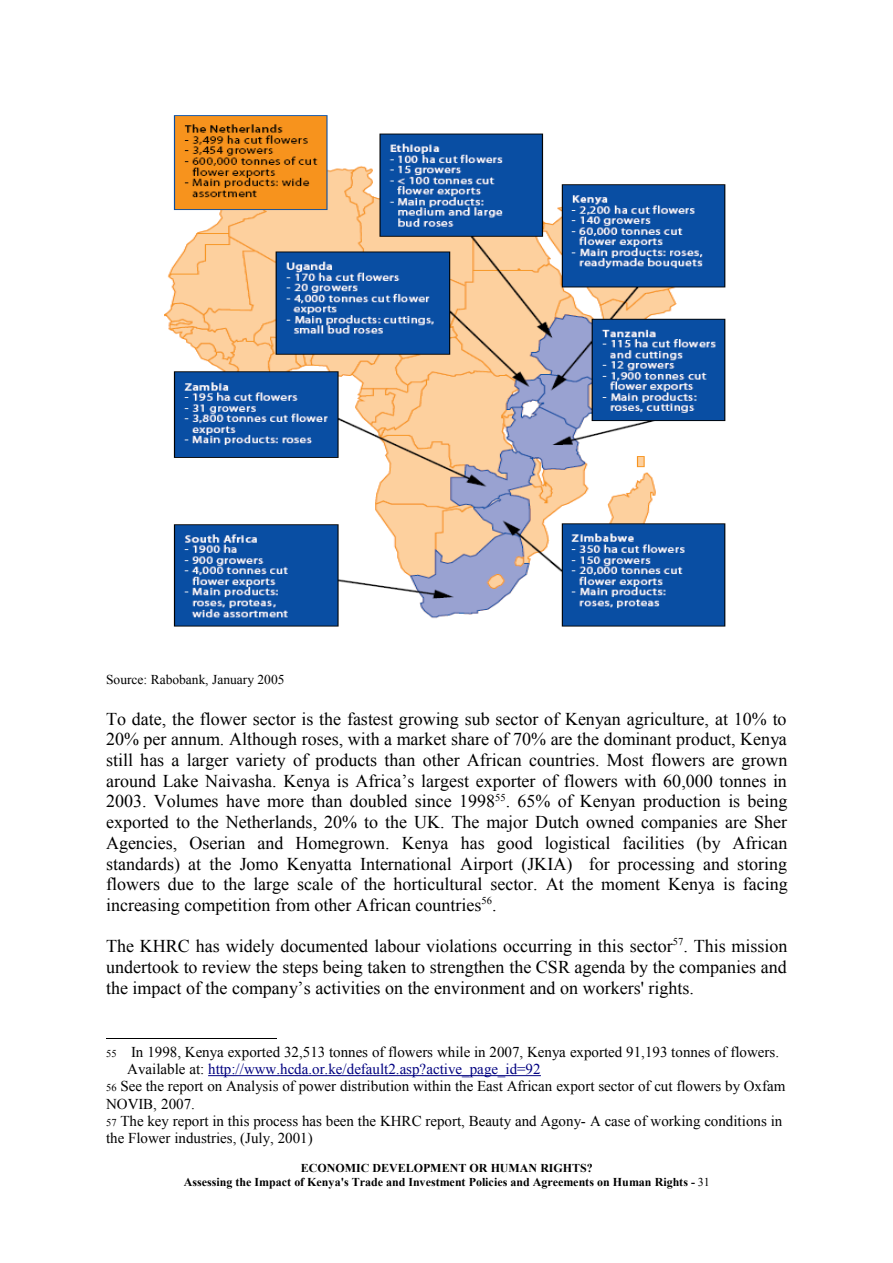
<style>
.page{position:relative;width:893px;height:1263px;background:#fff}
.page>*{position:absolute;margin:0;border:0;box-sizing:border-box;transform-origin:0 0}
.t1{font:18px/20.7px "Times New Roman";color:#000;text-align:justify}
.t2{font:15px "Times New Roman";color:#000}
.t3{font:15px "Times New Roman";color:#000080}
.t4{font:13.5px "Times New Roman";color:#000}
.t5{font:700 12px/13.8px "Times New Roman";color:#000;text-align:center}
.s1{font-size:10.5px}
.s2{color:#000}
.s3{font-weight:400}
</style>
<div class="page">
<img style="left:164px;top:115px;width:562px;height:512px">
<hr style="left:208px;top:1075px;width:333px;height:1px;background:#000080">
<hr style="left:106px;top:1038px;width:170px;height:1px;background:#000">
<p class="t4" style="left:106px;top:672px;width:180px">Source: Rabobank, January 2005</p>
<p class="t1" style="left:106px;top:708px;width:683px">To date, the flower sector is the fastest growing sub sector of Kenyan agriculture, at 10% to 20% per annum. Although roses, with a market share of 70% are the dominant product, Kenya still has a larger variety of products than other African countries. Most flowers are grown around Lake Naivasha. Kenya is Africa’s largest exporter of flowers with 60,000 tonnes in 2003. Volumes have more than doubled since 1998<sup>55</sup>. 65% of Kenyan production is being exported to the Netherlands, 20% to the UK. The major Dutch owned companies are Sher Agencies, Oserian and Homegrown. Kenya has good logistical facilities (by African standards) at the Jomo Kenyatta International Airport (JKIA) for processing and storing flowers due to the large scale of the horticultural sector. At the moment Kenya is facing increasing competition from other African countries<sup>56</sup>.</p>
<p class="t1" style="left:106px;top:936px;width:683px">The KHRC has widely documented labour violations occurring in this sector<sup>57</sup>. This mission undertook to review the steps being taken to strengthen the CSR agenda by the companies and the impact of the company’s activities on the environment and on workers' rights.</p>
<p class="t2" style="left:106px;top:1043px;width:674px"><span class="s1">55</span> In 1998, Kenya exported 32,513 tonnes of flowers while in 2007, Kenya exported 91,193 tonnes of flowers.</p>
<p class="t3" style="left:127px;top:1061px;width:415px"><span class="s2">Available at:</span> http://www.hcda.or.ke/default2.asp?active_page_id=92</p>
<p class="t2" style="left:106px;top:1078px;width:681px"><span class="s1">56</span> See the report on Analysis of power distribution within the East African export sector of cut flowers by Oxfam</p>
<p class="t2" style="left:106px;top:1095px;width:90px">NOVIB, 2007.</p>
<p class="t2" style="left:106px;top:1113px;width:677px"><span class="s1">57</span> The key report in this process has been the KHRC report, Beauty and Agony- A case of working conditions in</p>
<p class="t2" style="left:106px;top:1130px;width:208px">the Flower industries, (July, 2001)</p>
<p class="t5" style="left:184px;top:1161px;width:527px">ECONOMIC DEVELOPMENT OR HUMAN RIGHTS?<br>Assessing the Impact of Kenya's Trade and Investment Policies and Agreements on Human Rights - <span class="s3">31</span></p>
</div>
